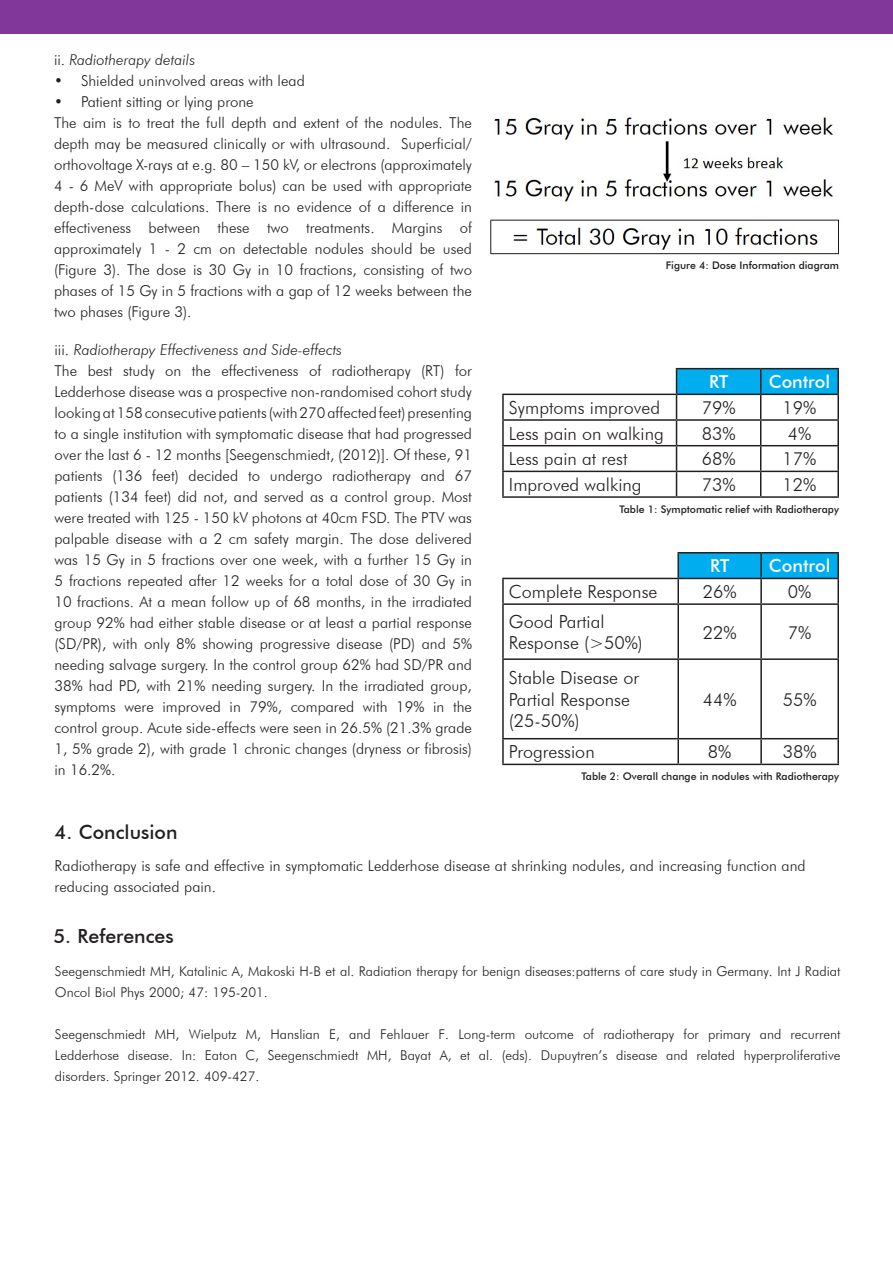
<style>
.page{position:relative;width:893px;height:1263px;background:#fff}
.page>*{position:absolute;margin:0;border:0;box-sizing:border-box;transform-origin:0 0}
.t1{font:500 19.5px "Futura BT";color:#231f20}
.t2{font:300 18px/21.6px "Futura BT";color:#231f20}
.t3{font:500 18px "Futura BT";color:#fff}
.t4{font:300 15px/21px "Futura BT";color:#231f20;text-align:justify}
.t5{font:italic 300 15px "Futura BT";color:#231f20}
.t6{font:300 13.5px/21px "Futura BT";color:#231f20}
.t7{font:500 10.5px "Futura BT";color:#231f20}
.s1{font-style:normal}
</style>
<div class="page">
<img style="left:490px;top:117px;width:349px;height:138px">
<hr style="left:761px;top:368px;width:78px;height:1px;background:#231f20">
<hr style="left:837px;top:369px;width:2px;height:25px;background:#231f20">
<hr style="left:761px;top:394px;width:78px;height:1px;background:#231f20">
<hr style="left:837px;top:395px;width:2px;height:24px;background:#231f20">
<hr style="left:502px;top:421px;width:2px;height:24px;background:#231f20">
<hr style="left:761px;top:419px;width:78px;height:2px;background:#231f20">
<hr style="left:837px;top:421px;width:2px;height:24px;background:#231f20">
<hr style="left:502px;top:445px;width:174px;height:1px;background:#231f20">
<hr style="left:502px;top:446px;width:2px;height:25px;background:#231f20">
<hr style="left:761px;top:445px;width:78px;height:1px;background:#231f20">
<hr style="left:837px;top:446px;width:2px;height:25px;background:#231f20">
<hr style="left:502px;top:471px;width:174px;height:1px;background:#231f20">
<hr style="left:502px;top:472px;width:2px;height:24px;background:#231f20">
<hr style="left:761px;top:471px;width:78px;height:1px;background:#231f20">
<hr style="left:837px;top:472px;width:2px;height:24px;background:#231f20">
<hr style="left:502px;top:496px;width:174px;height:2px;background:#231f20">
<hr style="left:676px;top:496px;width:85px;height:2px;background:#231f20">
<hr style="left:761px;top:496px;width:78px;height:2px;background:#231f20">
<hr style="left:502px;top:394px;width:174px;height:1px;background:#231f20">
<hr style="left:502px;top:395px;width:2px;height:24px;background:#231f20">
<hr style="left:502px;top:419px;width:174px;height:2px;background:#231f20">
<hr style="left:676px;top:368px;width:85px;height:1px;background:#231f20">
<svg style="left:676px;top:369px;width:162px;height:127px"></svg>
<hr style="left:676px;top:394px;width:85px;height:1px;background:#231f20">
<div style="left:0;top:0;width:893px;height:34px;background:#813699"></div>
<svg style="left:679px;top:553px;width:158px;height:25px;background:#01a9e8"></svg>
<hr style="left:761px;top:552px;width:78px;height:1px;background:#231f20">
<hr style="left:837px;top:553px;width:2px;height:25px;background:#231f20">
<hr style="left:761px;top:578px;width:78px;height:1px;background:#231f20">
<hr style="left:760px;top:579px;width:2px;height:24px;background:#231f20">
<hr style="left:837px;top:579px;width:2px;height:24px;background:#231f20">
<hr style="left:502px;top:605px;width:2px;height:53px;background:#231f20">
<hr style="left:678px;top:603px;width:83px;height:2px;background:#231f20">
<hr style="left:677px;top:605px;width:2px;height:53px;background:#231f20">
<hr style="left:761px;top:603px;width:78px;height:2px;background:#231f20">
<hr style="left:760px;top:605px;width:2px;height:53px;background:#231f20">
<hr style="left:837px;top:605px;width:2px;height:53px;background:#231f20">
<hr style="left:502px;top:658px;width:176px;height:2px;background:#231f20">
<hr style="left:502px;top:660px;width:2px;height:78px;background:#231f20">
<hr style="left:678px;top:658px;width:83px;height:2px;background:#231f20">
<hr style="left:677px;top:660px;width:2px;height:78px;background:#231f20">
<hr style="left:761px;top:658px;width:78px;height:2px;background:#231f20">
<hr style="left:760px;top:660px;width:2px;height:78px;background:#231f20">
<hr style="left:837px;top:660px;width:2px;height:78px;background:#231f20">
<hr style="left:502px;top:738px;width:176px;height:1px;background:#231f20">
<hr style="left:502px;top:739px;width:2px;height:25px;background:#231f20">
<hr style="left:678px;top:738px;width:83px;height:1px;background:#231f20">
<hr style="left:677px;top:739px;width:2px;height:25px;background:#231f20">
<hr style="left:761px;top:738px;width:78px;height:1px;background:#231f20">
<hr style="left:760px;top:739px;width:2px;height:25px;background:#231f20">
<hr style="left:837px;top:739px;width:2px;height:25px;background:#231f20">
<hr style="left:502px;top:764px;width:176px;height:1px;background:#231f20">
<hr style="left:678px;top:764px;width:83px;height:1px;background:#231f20">
<hr style="left:761px;top:764px;width:78px;height:1px;background:#231f20">
<hr style="left:677px;top:552px;width:84px;height:1px;background:#231f20">
<hr style="left:677px;top:553px;width:2px;height:25px;background:#231f20">
<hr style="left:760px;top:553px;width:2px;height:25px;background:#231f20">
<hr style="left:678px;top:578px;width:83px;height:1px;background:#231f20">
<hr style="left:502px;top:578px;width:176px;height:1px;background:#231f20">
<hr style="left:502px;top:579px;width:2px;height:24px;background:#231f20">
<hr style="left:677px;top:579px;width:2px;height:24px;background:#231f20">
<hr style="left:502px;top:603px;width:176px;height:2px;background:#231f20">
<p class="t5" style="left:54px;top:51px;width:143px"><span class="s1">ii.</span> Radiotherapy details</p>
<p class="t4" style="left:54px;top:70px;width:252px">• Shielded uninvolved areas with lead</p>
<p class="t4" style="left:54px;top:91px;width:201px">• Patient sitting or lying prone</p>
<p class="t4" style="left:54px;top:112px;width:420px">The aim is to treat the full depth and extent of the nodules. The depth may be measured clinically or with ultrasound. Superficial/ orthovoltage X-rays at e.g. 80 – 150 kV, or electrons (approximately 4 - 6 MeV with appropriate bolus) can be used with appropriate depth-dose calculations. There is no evidence of a difference in effectiveness between these two treatments. Margins of approximately 1 - 2 cm on detectable nodules should be used (Figure 3). The dose is 30 Gy in 10 fractions, consisting of two phases of 15 Gy in 5 fractions with a gap of 12 weeks between the two phases (Figure 3).</p>
<p class="t5" style="left:54px;top:341px;width:289px"><span class="s1">iii.</span> Radiotherapy Effectiveness and Side-effects</p>
<p class="t4" style="left:54px;top:360px;width:419px">The best study on the effectiveness of radiotherapy (RT) for Ledderhose disease was a prospective non-randomised cohort study looking at 158 consecutive patients (with 270 affected feet) presenting to a single institution with symptomatic disease that had progressed over the last 6 - 12 months [Seegenschmiedt, (2012)]. Of these, 91 patients (136 feet) decided to undergo radiotherapy and 67 patients (134 feet) did not, and served as a control group. Most were treated with 125 - 150 kV photons at 40cm FSD. The PTV was palpable disease with a 2 cm safety margin. The dose delivered was 15 Gy in 5 fractions over one week, with a further 15 Gy in 5 fractions repeated after 12 weeks for a total dose of 30 Gy in 10 fractions. At a mean follow up of 68 months, in the irradiated group 92% had either stable disease or at least a partial response (SD/PR), with only 8% showing progressive disease (PD) and 5% needing salvage surgery. In the control group 62% had SD/PR and 38% had PD, with 21% needing surgery. In the irradiated group, symptoms were improved in 79%, compared with 19% in the control group. Acute side-effects were seen in 26.5% (21.3% grade 1, 5% grade 2), with grade 1 chronic changes (dryness or fibrosis) in 16.2%.</p>
<p class="t7" style="left:666px;top:259px;width:175px">Figure 4: Dose Information diagram</p>
<p class="t3" style="left:709px;top:371px;width:21px">RT</p>
<p class="t3" style="left:769px;top:371px;width:63px">Control</p>
<p class="t2" style="left:509px;top:397px;width:153px">Symptoms improved</p>
<p class="t2" style="left:702px;top:397px;width:35px">79%</p>
<p class="t2" style="left:782px;top:397px;width:35px">19%</p>
<p class="t2" style="left:509px;top:422px;width:156px">Less pain on walking</p>
<p class="t2" style="left:702px;top:422px;width:35px">83%</p>
<p class="t2" style="left:788px;top:422px;width:25px">4%</p>
<p class="t2" style="left:509px;top:448px;width:120px">Less pain at rest</p>
<p class="t2" style="left:702px;top:448px;width:35px">68%</p>
<p class="t2" style="left:782px;top:448px;width:35px">17%</p>
<p class="t2" style="left:509px;top:474px;width:134px">Improved walking</p>
<p class="t2" style="left:702px;top:474px;width:35px">73%</p>
<p class="t2" style="left:782px;top:474px;width:35px">12%</p>
<p class="t7" style="left:619px;top:503px;width:221px">Table 1: Symptomatic relief with Radiotherapy</p>
<p class="t3" style="left:710px;top:555px;width:21px">RT</p>
<p class="t3" style="left:769px;top:555px;width:63px">Control</p>
<p class="t2" style="left:509px;top:581px;width:150px">Complete Response</p>
<p class="t2" style="left:703px;top:581px;width:35px">26%</p>
<p class="t2" style="left:788px;top:581px;width:25px">0%</p>
<p class="t2" style="left:509px;top:610px;width:135px">Good Partial<br>Response (&gt;50%)</p>
<p class="t2" style="left:703px;top:621px;width:35px">22%</p>
<p class="t2" style="left:788px;top:621px;width:25px">7%</p>
<p class="t2" style="left:509px;top:667px;width:132px">Stable Disease or<br>Partial Response (25-50%)</p>
<p class="t2" style="left:703px;top:688px;width:35px">44%</p>
<p class="t2" style="left:783px;top:688px;width:35px">55%</p>
<p class="t2" style="left:509px;top:741px;width:87px">Progression</p>
<p class="t2" style="left:708px;top:741px;width:25px">8%</p>
<p class="t2" style="left:783px;top:741px;width:35px">38%</p>
<p class="t7" style="left:582px;top:770px;width:259px">Table 2: Overall change in nodules with Radiotherapy</p>
<p class="t1" style="left:55px;top:820px;width:124px">4. Conclusion</p>
<p class="t4" style="left:55px;top:855px;width:752px">Radiotherapy is safe and effective in symptomatic Ledderhose disease at shrinking nodules, and increasing function and reducing associated pain.</p>
<p class="t1" style="left:53px;top:925px;width:122px">5. References</p>
<p class="t6" style="left:55px;top:961px;width:787px">Seegenschmiedt MH, Katalinic A, Makoski H-B et al. Radiation therapy for benign diseases:patterns of care study in Germany. Int J Radiat<br>Oncol Biol Phys 2000; 47: 195-201.</p>
<p class="t6" style="left:55px;top:1024px;width:787px;text-align:justify">Seegenschmiedt MH, Wielputz M, Hanslian E, and Fehlauer F. Long-term outcome of radiotherapy for primary and recurrent Ledderhose disease. In: Eaton C, Seegenschmiedt MH, Bayat A, et al. (eds). Dupuytren’s disease and related hyperproliferative disorders. Springer 2012. 409-427.</p>
</div>
